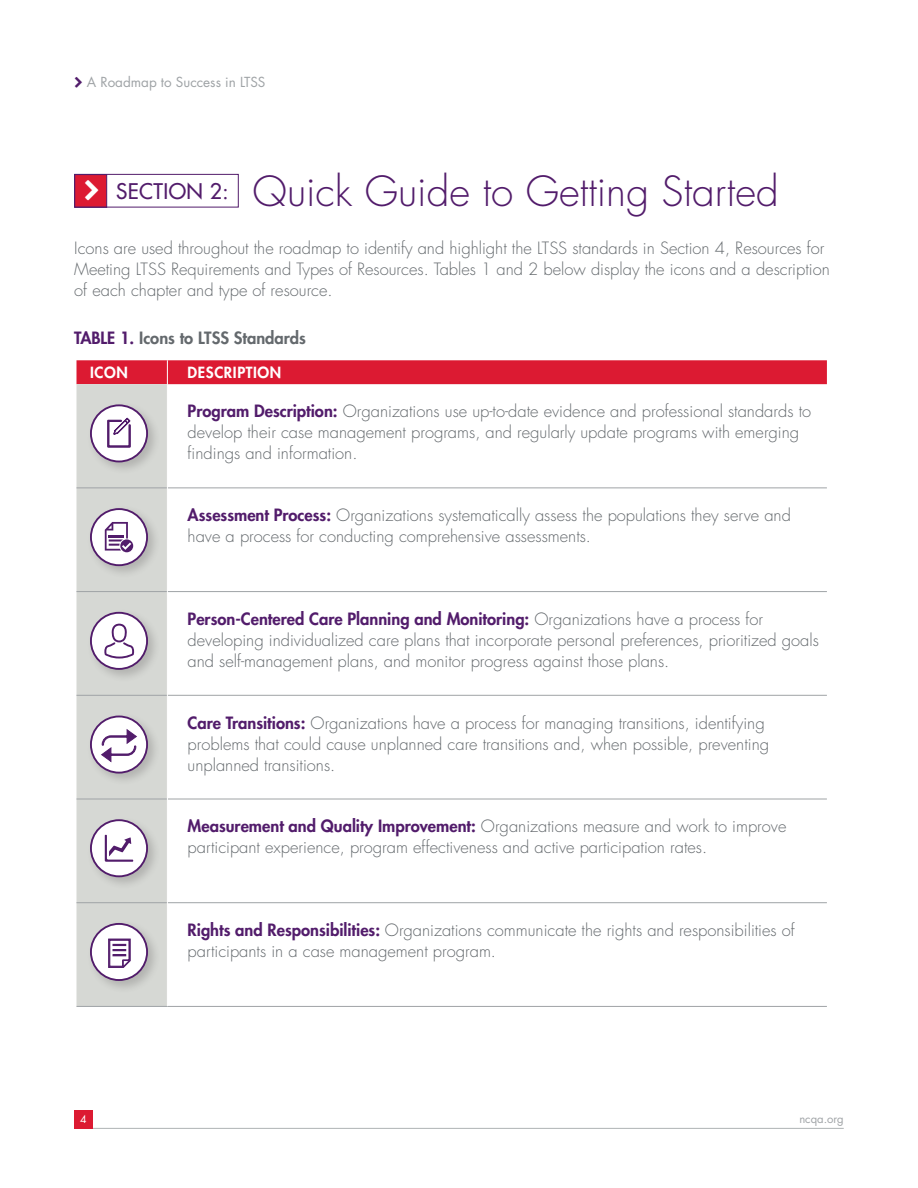
<style>
.page{position:relative;width:918px;height:1188px;background:#fff}
.page>*{position:absolute;margin:0;border:0;box-sizing:border-box;transform-origin:0 0}
.t1{font:300 40.5px "Futura";color:#521c6b}
.t2{font:300 16.5px/21px "Futura";color:#64696d}
.t3{font:800 16.5px "Futura";color:#64696d}
.t4{font:800 15px "Futura";letter-spacing:.04em;color:#fff}
.t5{font:13.5px "Futura";color:#9fa3a6}
.t6{font:11.25px "Futura";color:#9fa3a6}
.t7{font:10.5px "Futura";color:#fff}
.s1{color:#521c6b}
.s2{font-weight:800;color:#521c6b}
</style>
<div class="page">
<hr style="left:74px;top:1128px;width:770px;height:1px;background:#afb3b5">
<div style="left:74px;top:1110px;width:19px;height:19px;background:#dc1a32"></div>
<div style="left:74px;top:174px;width:33px;height:34px;background:#dc1a32;border:1px solid #521c6b"></div>
<div style="left:74px;top:174px;width:165px;height:33px;border:1px solid #521c6b"></div>
<div style="left:76px;top:384px;width:91px;height:622px;background:#d6d8d4"></div>
<hr style="left:76px;top:488px;width:91px;height:1px;background:#9fa3a6">
<hr style="left:168px;top:488px;width:659px;height:1px;background:#9fa3a6">
<hr style="left:76px;top:591px;width:91px;height:1px;background:#9fa3a6">
<hr style="left:168px;top:591px;width:659px;height:1px;background:#9fa3a6">
<hr style="left:76px;top:695px;width:91px;height:1px;background:#9fa3a6">
<hr style="left:168px;top:695px;width:659px;height:1px;background:#9fa3a6">
<hr style="left:76px;top:799px;width:91px;height:1px;background:#9fa3a6">
<hr style="left:168px;top:799px;width:659px;height:1px;background:#9fa3a6">
<hr style="left:76px;top:902px;width:91px;height:1px;background:#9fa3a6">
<hr style="left:168px;top:902px;width:659px;height:1px;background:#9fa3a6">
<hr style="left:167px;top:1006px;width:660px;height:1px;background:#9fa3a6">
<hr style="left:76px;top:1006px;width:91px;height:1px;background:#9fa3a6">
<div style="left:76px;top:360px;width:751px;height:24px;background:#dc1a32"></div>
<div style="left:87px;top:401px;width:74px;height:74px;background:#231f20;opacity:.2"></div>
<div style="left:91px;top:405px;width:56px;height:56px;background:#fff;border-radius:50%"></div>
<div style="left:90px;top:404px;width:58px;height:58px;border:2px solid #521c6b;border-radius:50%"></div>
<svg style="left:107px;top:418px;width:24px;height:30px"></svg>
<div style="left:87px;top:505px;width:74px;height:74px;background:#231f20;opacity:.2"></div>
<div style="left:91px;top:509px;width:56px;height:56px;background:#fff;border-radius:50%"></div>
<div style="left:90px;top:508px;width:58px;height:58px;border:2px solid #521c6b;border-radius:50%"></div>
<svg style="left:120px;top:539px;width:13px;height:13px"></svg>
<svg style="left:105px;top:522px;width:26px;height:29px"></svg>
<div style="left:87px;top:609px;width:74px;height:73px;background:#231f20;opacity:.2"></div>
<div style="left:91px;top:613px;width:56px;height:56px;background:#fff;border-radius:50%"></div>
<div style="left:90px;top:612px;width:58px;height:58px;border:2px solid #521c6b;border-radius:50%"></div>
<svg style="left:104px;top:624px;width:30px;height:35px"></svg>
<div style="left:87px;top:713px;width:74px;height:73px;background:#231f20;opacity:.2"></div>
<div style="left:91px;top:716px;width:56px;height:57px;background:#fff;border-radius:50%"></div>
<div style="left:90px;top:716px;width:58px;height:58px;border:2px solid #521c6b;border-radius:50%"></div>
<svg style="left:101px;top:729px;width:36px;height:33px"></svg>
<div style="left:87px;top:816px;width:74px;height:74px;background:#231f20;opacity:.2"></div>
<div style="left:91px;top:820px;width:56px;height:56px;background:#fff;border-radius:50%"></div>
<div style="left:90px;top:819px;width:58px;height:58px;border:2px solid #521c6b;border-radius:50%"></div>
<svg style="left:105px;top:835px;width:28px;height:27px"></svg>
<div style="left:87px;top:920px;width:74px;height:73px;background:#231f20;opacity:.2"></div>
<div style="left:91px;top:924px;width:56px;height:56px;background:#fff;border-radius:50%"></div>
<div style="left:90px;top:923px;width:58px;height:58px;border:2px solid #521c6b;border-radius:50%"></div>
<svg style="left:108px;top:939px;width:22px;height:29px"></svg>
<p class="t5" style="left:87px;top:74px;width:180px">A Roadmap to Success in LTSS</p>
<p class="t1" style="left:116px;top:167px;width:664px"><sup>SECTION</sup> <sup>2:</sup> Quick Guide to Getting Started</p>
<p class="t2" style="left:74px;top:238px;width:757px">Icons are used throughout the roadmap to identify and highlight the LTSS standards in Section 4, Resources for<br>Meeting LTSS Requirements and Types of Resources. Tables 1 and 2 below display the icons and a description of each chapter and type of resource.</p>
<p class="t3" style="left:74px;top:328px;width:233px"><span class="s1">TABLE 1.</span> Icons to LTSS Standards</p>
<p class="t4" style="left:90px;top:363px;width:39px">ICON</p>
<p class="t4" style="left:188px;top:363px;width:95px">DESCRIPTION</p>
<p class="t2" style="left:188px;top:401px;width:625px"><span class="s2">Program Description:</span> Organizations use up-to-date evidence and professional standards to develop their case management programs, and regularly update programs with emerging findings and information.</p>
<p class="t2" style="left:188px;top:505px;width:605px"><span class="s2">Assessment Process:</span> Organizations systematically assess the populations they serve and have a process for conducting comprehensive assessments.</p>
<p class="t2" style="left:188px;top:609px;width:633px"><span class="s2">Person-Centered Care Planning and Monitoring:</span> Organizations have a process for developing individualized care plans that incorporate personal preferences, prioritized goals and self-management plans, and monitor progress against those plans.</p>
<p class="t2" style="left:188px;top:713px;width:583px"><span class="s2">Care Transitions:</span> Organizations have a process for managing transitions, identifying problems that could cause unplanned care transitions and, when possible, preventing unplanned transitions.</p>
<p class="t2" style="left:188px;top:816px;width:600px"><span class="s2">Measurement and Quality Improvement:</span> Organizations measure and work to improve participant experience, program effectiveness and active participation rates.</p>
<p class="t2" style="left:188px;top:920px;width:609px"><span class="s2">Rights and Responsibilities:</span> Organizations communicate the rights and responsibilities of participants in a case management program.</p>
<p class="t7" style="left:80px;top:1112px;width:8px">4</p>
<p class="t6" style="left:799px;top:1111px;width:46px">ncqa.org</p>
</div>
